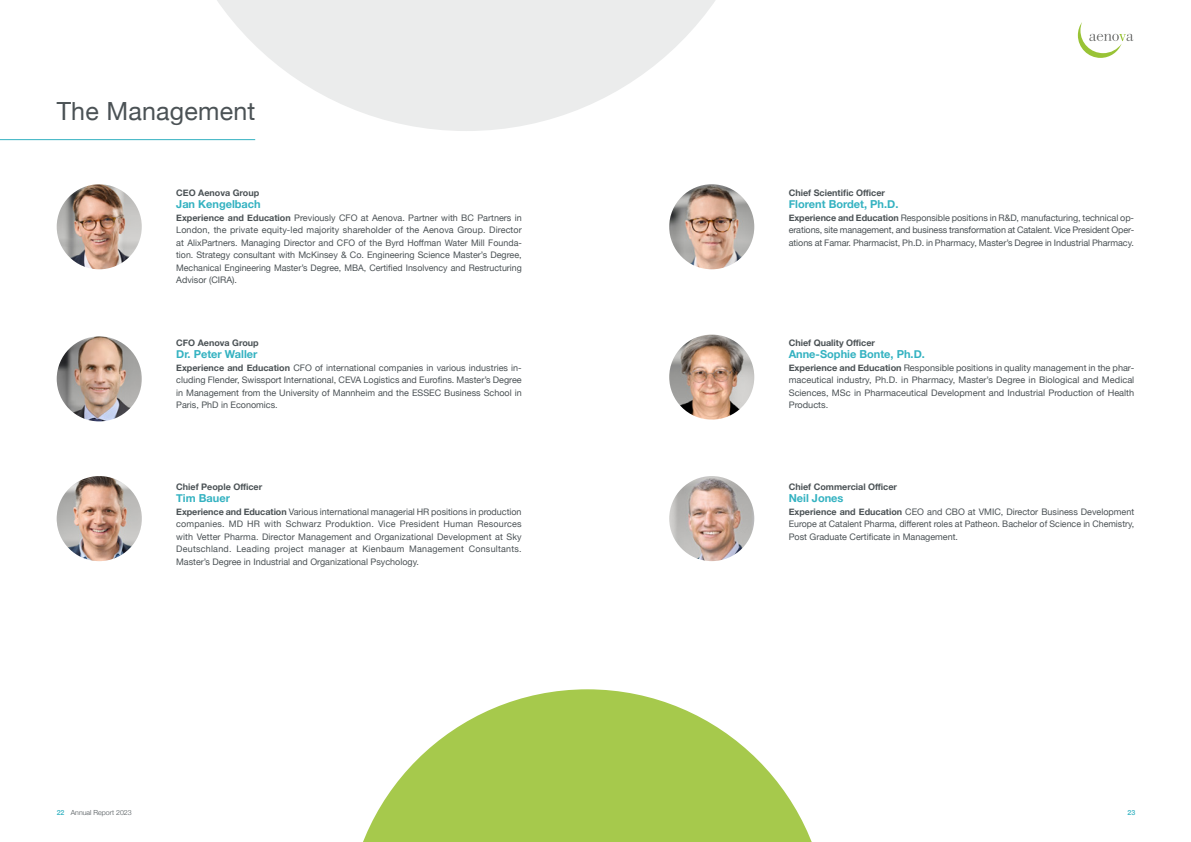
<style>
.page{position:relative;width:1191px;height:842px;background:#fff}
.page>*{position:absolute;margin:0;border:0;box-sizing:border-box;transform-origin:0 0}
.t1{font:25px "Helvetica Neue";letter-spacing:.01em;color:#4b5255}
.t2{font:700 11px "Helvetica Neue";color:#34b2c1}
.t3{font:9px/12.5px "Helvetica Neue";color:#4b5255;text-align:justify}
.t4{font:700 9px "Helvetica Neue";color:#4b5255}
.t5{font:300 7px "Helvetica Neue";color:#4b5255}
.t6{font:500 7px "Helvetica Neue";color:#34b2c1}
.s1{font-weight:700}
.s2{font-weight:500;color:#34b2c1}
</style>
<div class="page">
<svg style="left:1077px;top:22px;width:56px;height:36px"></svg>
<img style="left:57px;top:184px;width:85px;height:85px;border-radius:43px">
<svg style="left:217px;top:0;width:498px;height:131px;fill:#ebecec"></svg>
<img style="left:57px;top:476px;width:85px;height:85px;border-radius:43px">
<img style="left:57px;top:336px;width:85px;height:85px;border-radius:43px">
<img style="left:669px;top:335px;width:85px;height:85px;border-radius:43px">
<img style="left:669px;top:476px;width:85px;height:85px;border-radius:43px">
<img style="left:669px;top:184px;width:85px;height:85px;border-radius:43px">
<svg style="left:363px;top:689px;width:449px;height:153px;fill:#a6c94c"></svg>
<hr style="left:0;top:139px;width:255px;height:1px;background:#34b2c1">
<h1 class="t1" style="left:57px;top:93px;width:200px">The Management</h1>
<p class="t4" style="left:176px;top:186px;width:85px">CEO Aenova Group</p>
<p class="t2" style="left:176px;top:196px;width:86px">Jan Kengelbach</p>
<p class="t3" style="left:176px;top:212px;width:347px"><span class="s1">Experience and Education</span> Previously CFO at Aenova. Partner with BC Partners in London, the private equity-led majority shareholder of the Aenova Group. Director at AlixPartners. Managing Director and CFO of the Byrd Hoffman Water Mill Founda&shy;tion. Strategy consultant with McKinsey &amp; Co. Engineering Science Master’s Degree, Mechanical Engineering Master’s Degree, MBA, Certified Insolvency and Restructuring Advisor (CIRA).</p>
<p class="t4" style="left:176px;top:336px;width:84px">CFO Aenova Group</p>
<p class="t2" style="left:176px;top:346px;width:83px">Dr. Peter Waller</p>
<p class="t3" style="left:176px;top:362px;width:347px"><span class="s1">Experience and Education</span> CFO of international companies in various industries in&shy;cluding Flender, Swissport International, CEVA Logistics and Eurofins. Master’s Degree in Management from the University of Mannheim and the ESSEC Business School in Paris, PhD in Economics.</p>
<p class="t4" style="left:176px;top:479px;width:88px">Chief People Officer</p>
<p class="t2" style="left:176px;top:490px;width:55px">Tim Bauer</p>
<p class="t3" style="left:176px;top:506px;width:347px"><span class="s1">Experience and Education</span> Various international managerial HR positions in production companies. MD HR with Schwarz Produktion. Vice President Human Resources with Vetter Pharma. Director Management and Organizational Development at Sky Deutschland. Leading project manager at Kienbaum Management Consultants.<br>Master’s Degree in Industrial and Organizational Psychology.</p>
<p class="t4" style="left:788px;top:186px;width:98px">Chief Scientific Officer</p>
<p class="t2" style="left:788px;top:196px;width:111px">Florent Bordet, Ph.D.</p>
<p class="t3" style="left:788px;top:212px;width:347px"><span class="s1">Experience and Education</span> Responsible positions in R&amp;D, manufacturing, technical op&shy;erations, site management, and business transformation at Catalent. Vice President Oper&shy;ations at Famar. Pharmacist, Ph.D. in Pharmacy, Master’s Degree in Industrial Pharmacy.</p>
<p class="t4" style="left:788px;top:336px;width:88px">Chief Quality Officer</p>
<p class="t2" style="left:788px;top:346px;width:138px">Anne-Sophie Bonte, Ph.D.</p>
<p class="t3" style="left:788px;top:362px;width:347px"><span class="s1">Experience and Education</span> Responsible positions in quality management in the phar&shy;maceutical industry, Ph.D. in Pharmacy, Master’s Degree in Biological and Medical Sciences, MSc in Pharmaceutical Development and Industrial Production of Health Products.</p>
<p class="t4" style="left:788px;top:479px;width:110px">Chief Commercial Officer</p>
<p class="t2" style="left:788px;top:490px;width:56px">Neil Jones</p>
<p class="t3" style="left:788px;top:506px;width:347px"><span class="s1">Experience and Education</span> CEO and CBO at VMIC, Director Business Development Europe at Catalent Pharma, different roles at Patheon. Bachelor of Science in Chemistry, Post Graduate Certificate in Management.</p>
<p class="t5" style="left:57px;top:806px;width:77px"><span class="s2">22</span> Annual Report 2023</p>
<p class="t6" style="left:1127px;top:806px;width:9px">23</p>
</div>
